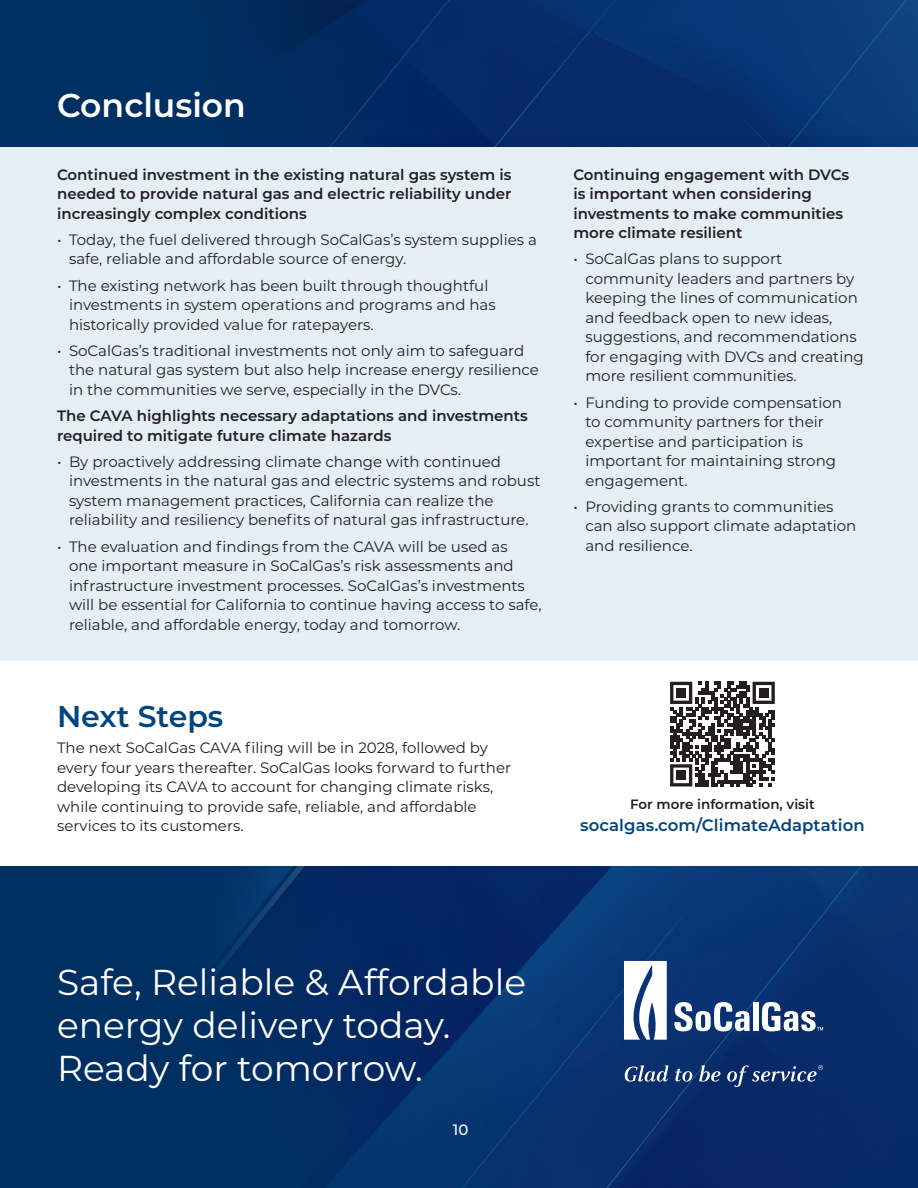
<style>
.page{position:relative;width:918px;height:1188px;background:#fff}
.page>*{position:absolute;margin:0;border:0;box-sizing:border-box;transform-origin:0 0}
.t1{font:36px/43.2px "Montserrat";color:#fff}
.t2{font:600 33px "Montserrat";color:#fff}
.t3{font:600 30px "Montserrat";color:#00457d}
.t4{font:600 16.5px "Montserrat";letter-spacing:.005em;color:#00457d}
.t5{font:15px/19.5px "Montserrat";color:#231f20}
.t6{font:600 15px/19.5px "Montserrat";color:#231f20}
.t7{font:500 15px "Montserrat";color:#fff}
.t8{font:600 13.5px "Montserrat";color:#231f20}
</style>
<div class="page">
<div style="left:0;top:136px;width:918px;height:525px;background:#e5edf5"></div>
<svg style="left:0;top:866px;width:918px;height:322px;background:#052f68"></svg>
<div style="left:0;top:0;width:918px;height:146px;background:linear-gradient(to right,#002a5a,#0c3577)"></div>
<svg style="left:624px;top:961px;width:43px;height:79px"></svg>
<svg style="left:674px;top:1002px;width:76px;height:29px"></svg>
<div style="left:753px;top:1002px;width:5px;height:29px;background:#fff"></div>
<svg style="left:762px;top:1002px;width:61px;height:29px"></svg>
<svg style="left:624px;top:1065px;width:45px;height:17px"></svg>
<svg style="left:675px;top:1069px;width:18px;height:13px"></svg>
<svg style="left:699px;top:1065px;width:22px;height:17px"></svg>
<svg style="left:727px;top:1065px;width:96px;height:22px;background:#324e82"></svg>
<svg style="left:670px;top:682px;width:105px;height:104px"></svg>
<div style="left:676px;top:688px;width:10px;height:10px;background:#231f20"></div>
<div style="left:759px;top:688px;width:9px;height:10px;background:#231f20"></div>
<div style="left:676px;top:771px;width:10px;height:9px;background:#231f20"></div>
<h2 class="t2" style="left:57px;top:82px;width:190px">Conclusion</h2>
<p class="t6" style="left:57px;top:164px;width:456px;text-align:justify">Continued investment in the existing natural gas system is needed to provide natural gas and electric reliability under increasingly complex conditions</p>
<p class="t5" style="left:69px;top:229px;width:469px;text-indent:-12px">• Today, the fuel delivered through SoCalGas’s system supplies a safe, reliable and affordable source of energy.</p>
<p class="t5" style="left:69px;top:275px;width:428px;text-indent:-12px">• The existing network has been built through thoughtful investments in system operations and programs and has historically provided value for ratepayers.</p>
<p class="t5" style="left:69px;top:340px;width:471px;text-indent:-12px">• SoCalGas’s traditional investments not only aim to safeguard the natural gas system but also help increase energy resilience in the communities we serve, especially in the DVCs.</p>
<p class="t6" style="left:57px;top:405px;width:472px">The CAVA highlights necessary adaptations and investments required to mitigate future climate hazards</p>
<p class="t5" style="left:69px;top:451px;width:473px;text-indent:-12px">• By proactively addressing climate change with continued investments in the natural gas and electric systems and robust system management practices, California can realize the reliability and resiliency benefits of natural gas infrastructure.</p>
<p class="t5" style="left:69px;top:536px;width:474px;text-indent:-12px">• The evaluation and findings from the CAVA will be used as<br>one important measure in SoCalGas’s risk assessments and infrastructure investment processes. SoCalGas’s investments will be essential for California to continue having access to safe, reliable, and affordable energy, today and tomorrow.</p>
<h3 class="t3" style="left:57px;top:695px;width:168px">Next Steps</h3>
<p class="t5" style="left:57px;top:738px;width:456px">The next SoCalGas CAVA filing will be in 2028, followed by every four years thereafter. SoCalGas looks forward to further developing its CAVA to account for changing climate risks, while continuing to provide safe, reliable, and affordable services to its customers.</p>
<p class="t6" style="left:573px;top:164px;width:277px">Continuing engagement with DVCs is important when considering investments to make communities more climate resilient</p>
<p class="t5" style="left:585px;top:249px;width:280px;text-indent:-12px">• SoCalGas plans to support community leaders and partners by keeping the lines of communication and feedback open to new ideas, suggestions, and recommendations for engaging with DVCs and creating more resilient communities.</p>
<p class="t5" style="left:585px;top:392px;width:258px;text-indent:-12px">• Funding to provide compensation to community partners for their expertise and participation is important for maintaining strong engagement.</p>
<p class="t5" style="left:585px;top:496px;width:273px;text-indent:-12px">• Providing grants to communities can also support climate adaptation and resilience.</p>
<p class="t8" style="left:630px;top:794px;width:186px">For more information, visit</p>
<p class="t4" style="left:580px;top:814px;width:286px">socalgas.com/ClimateAdaptation</p>
<h1 class="t1" style="left:57px;top:959px;width:471px">Safe, Reliable &amp; Affordable energy delivery today.<br>Ready for tomorrow.</h1>
<p class="t7" style="left:453px;top:1120px;width:17px">10</p>
</div>
